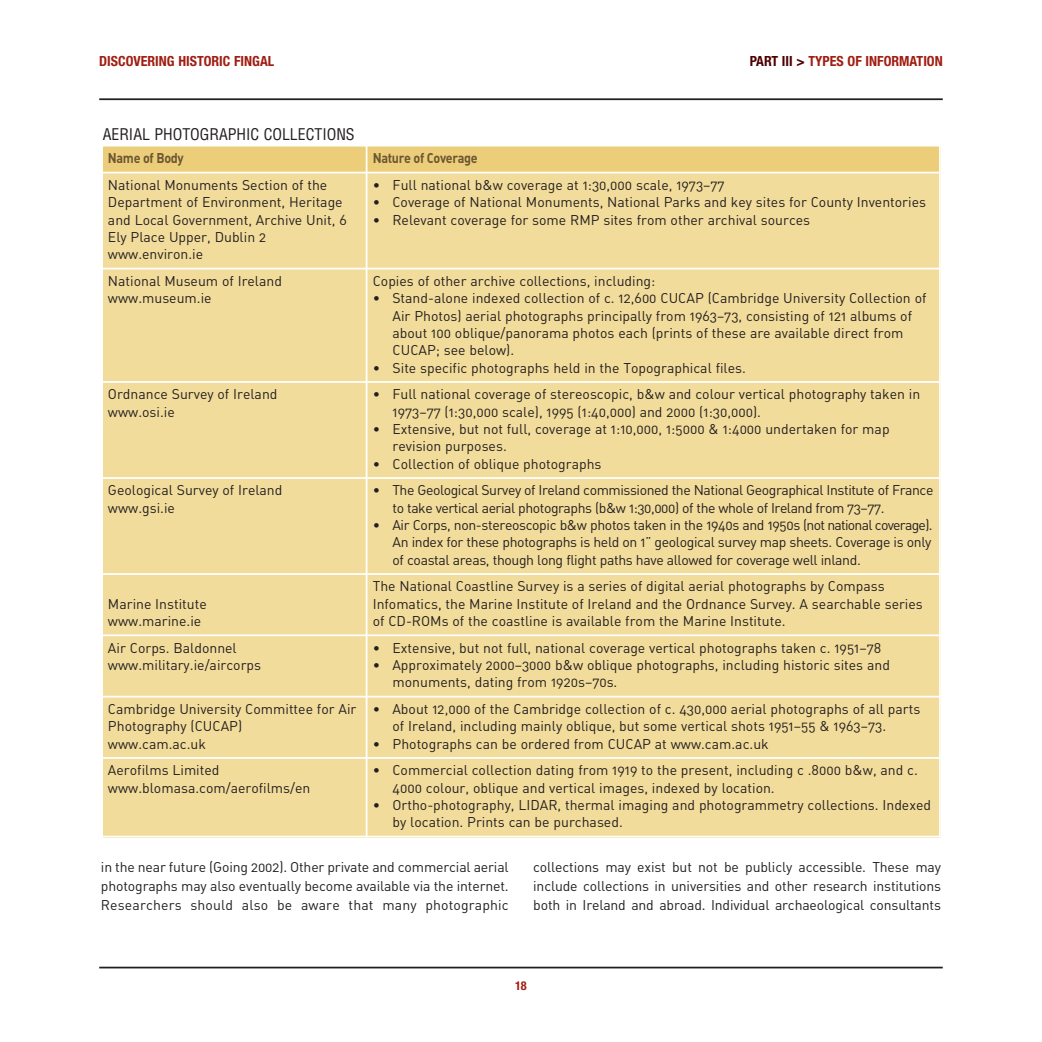
<style>
.page{position:relative;width:1042px;height:1042px;background:#fff}
.page>*{position:absolute;margin:0;border:0;box-sizing:border-box;transform-origin:0 0}
.t1{font:condensed 15.75px "Helvetica";color:#231f20}
.t2{font:14px/17.3px "Fingal Sans";color:#231f20}
.t3{font:14px/17.3px "Fingal Sans";letter-spacing:-.03em;color:#231f20}
.t4{font:700 condensed 14px "Helvetica Neue";color:#a01e12}
.t5{font:700 14px "Fingal Sans";letter-spacing:-.025em;color:#6b5633;scale:.9 1}
.t6{font:700 condensed 12.25px "Helvetica Neue";color:#a01e12}
.s1{color:#4e0000}
</style>
<div class="page">
<hr style="left:99px;top:98px;width:844px;height:2px;background:#231f20">
<hr style="left:99px;top:966px;width:844px;height:2px;background:#231f20">
<div style="left:103px;top:145px;width:264px;height:28px;background:#ecce7a"></div>
<div style="left:367px;top:145px;width:574px;height:28px;background:#ecce7a"></div>
<div style="left:103px;top:173px;width:264px;height:96px;background:#f2dc9b"></div>
<div style="left:367px;top:173px;width:574px;height:96px;background:#f2dc9b"></div>
<div style="left:103px;top:269px;width:264px;height:113px;background:#f2dc9b"></div>
<div style="left:367px;top:269px;width:574px;height:113px;background:#f2dc9b"></div>
<div style="left:103px;top:382px;width:264px;height:96px;background:#f2dc9b"></div>
<div style="left:367px;top:382px;width:574px;height:96px;background:#f2dc9b"></div>
<div style="left:103px;top:478px;width:264px;height:96px;background:#f2dc9b"></div>
<div style="left:367px;top:478px;width:574px;height:96px;background:#f2dc9b"></div>
<div style="left:103px;top:574px;width:264px;height:61px;background:#f2dc9b"></div>
<div style="left:367px;top:574px;width:574px;height:61px;background:#f2dc9b"></div>
<div style="left:103px;top:635px;width:264px;height:61px;background:#f2dc9b"></div>
<div style="left:367px;top:635px;width:574px;height:61px;background:#f2dc9b"></div>
<div style="left:103px;top:696px;width:264px;height:62px;background:#f2dc9b"></div>
<div style="left:367px;top:696px;width:574px;height:62px;background:#f2dc9b"></div>
<div style="left:103px;top:758px;width:264px;height:79px;background:#f2dc9b"></div>
<div style="left:367px;top:758px;width:574px;height:79px;background:#f2dc9b"></div>
<hr style="left:366px;top:145px;width:1px;height:692px;background:#fff">
<hr style="left:939px;top:145px;width:2px;height:692px;background:#fff">
<hr style="left:101px;top:145px;width:840px;height:1px;background:#fff">
<hr style="left:101px;top:172px;width:840px;height:1px;background:#fff">
<hr style="left:101px;top:268px;width:840px;height:1px;background:#fff">
<hr style="left:101px;top:381px;width:840px;height:2px;background:#fff">
<hr style="left:101px;top:477px;width:840px;height:2px;background:#fff">
<hr style="left:101px;top:573px;width:840px;height:2px;background:#fff">
<hr style="left:101px;top:634px;width:840px;height:2px;background:#fff">
<hr style="left:101px;top:696px;width:840px;height:1px;background:#fff">
<hr style="left:101px;top:757px;width:840px;height:2px;background:#fff">
<hr style="left:101px;top:835px;width:840px;height:2px;background:#fff">
<p class="t4" style="left:99px;top:56px;width:177px">DISCOVERING HISTORIC FINGAL</p>
<p class="t4" style="left:750px;top:56px;width:195px"><span class="s1">PART III &gt;</span> TYPES OF INFORMATION</p>
<p class="t1" style="left:103px;top:125px;width:253px">AERIAL PHOTOGRAPHIC COLLECTIONS</p>
<p class="t5" style="left:108px;top:150px;width:86px">Name of Body</p>
<p class="t5" style="left:373px;top:150px;width:118px">Nature of Coverage</p>
<p class="t2" style="left:108px;top:176px;width:240px">National Monuments Section of the<br>Department of Environment, Heritage and Local Government, Archive Unit, 6<br>Ely Place Upper, Dublin 2 www.environ.ie</p>
<p class="t2" style="left:373px;top:176px;width:353px">• Full national b&amp;w coverage at 1:30,000 scale, 1973–77</p>
<p class="t2" style="left:373px;top:194px;width:555px">• Coverage of National Monuments, National Parks and key sites for County Inventories</p>
<p class="t2" style="left:373px;top:211px;width:439px">• Relevant coverage for some RMP sites from other archival sources</p>
<p class="t2" style="left:108px;top:272px;width:175px">National Museum of Ireland www.museum.ie</p>
<p class="t2" style="left:373px;top:272px;width:284px">Copies of other archive collections, including:</p>
<p class="t2" style="left:392px;top:290px;width:535px;text-indent:-20px">• Stand-alone indexed collection of c. 12,600 CUCAP (Cambridge University Collection of Air Photos) aerial photographs principally from 1963–73, consisting of 121 albums of about 100 oblique/panorama photos each (prints of these are available direct from CUCAP; see below).</p>
<p class="t2" style="left:373px;top:359px;width:375px">• Site specific photographs held in the Topographical files.</p>
<p class="t2" style="left:108px;top:386px;width:171px">Ordnance Survey of Ireland www.osi.ie</p>
<p class="t2" style="left:392px;top:386px;width:529px;text-indent:-20px">• Full national coverage of stereoscopic, b&amp;w and colour vertical photography taken in<br>1973–77 (1:30,000 scale), 1995 (1:40,000) and 2000 (1:30,000).</p>
<p class="t2" style="left:392px;top:420px;width:498px;text-indent:-20px">• Extensive, but not full, coverage at 1:10,000, 1:5000 &amp; 1:4000 undertaken for map revision purposes.</p>
<p class="t2" style="left:373px;top:455px;width:230px">• Collection of oblique photographs</p>
<p class="t2" style="left:108px;top:482px;width:176px">Geological Survey of Ireland www.gsi.ie</p>
<p class="t3" style="left:392px;top:482px;width:542px;text-indent:-20px">• The Geological Survey of Ireland commissioned the National Geographical Institute of France to take vertical aerial photographs (b&amp;w 1:30,000) of the whole of Ireland from 73–77.</p>
<p class="t2" style="left:392px;top:516px;width:541px;text-align:justify;text-indent:-20px">• Air Corps, non-stereoscopic b&amp;w photos taken in the 1940s and 1950s (not national coverage).<br>An index for these photographs is held on 1” geological survey map sheets. Coverage is only of coastal areas, though long flight paths have allowed for coverage well inland.</p>
<p class="t2" style="left:108px;top:595px;width:100px">Marine Institute www.marine.ie</p>
<p class="t2" style="left:373px;top:578px;width:552px">The National Coastline Survey is a series of digital aerial photographs by Compass<br>Infomatics, the Marine Institute of Ireland and the Ordnance Survey. A searchable series of CD-ROMs of the coastline is available from the Marine Institute.</p>
<p class="t2" style="left:108px;top:639px;width:155px">Air Corps. Baldonnel www.military.ie/aircorps</p>
<p class="t2" style="left:373px;top:639px;width:510px">• Extensive, but not full, national coverage vertical photographs taken c. 1951–78</p>
<p class="t2" style="left:392px;top:656px;width:499px;text-indent:-20px">• Approximately 2000–3000 b&amp;w oblique photographs, including historic sites and monuments, dating from 1920s–70s.</p>
<p class="t2" style="left:108px;top:700px;width:250px">Cambridge University Committee for Air<br>Photography (CUCAP)<br>www.cam.ac.uk</p>
<p class="t2" style="left:392px;top:700px;width:529px;text-indent:-20px">• About 12,000 of the Cambridge collection of c. 430,000 aerial photographs of all parts of Ireland, including mainly oblique, but some vertical shots 1951–55 &amp; 1963–73.</p>
<p class="t2" style="left:373px;top:735px;width:397px">• Photographs can be ordered from CUCAP at www.cam.ac.uk</p>
<p class="t2" style="left:108px;top:762px;width:204px">Aerofilms Limited www.blomasa.com/aerofilms/en</p>
<p class="t2" style="left:392px;top:762px;width:527px;text-indent:-20px">• Commercial collection dating from 1919 to the present, including c .8000 b&amp;w, and c.<br>4000 colour, oblique and vertical images, indexed by location.</p>
<p class="t2" style="left:392px;top:796px;width:540px;text-indent:-20px">• Ortho-photography, LIDAR, thermal imaging and photogrammetry collections. Indexed by location. Prints can be purchased.</p>
<p class="t2" style="left:101px;top:857px;width:409px;line-height:19.2px;text-align:justify">in the near future (Going 2002). Other private and commercial aerial photographs may also eventually become available via the internet.<br>Researchers should also be aware that many photographic</p>
<p class="t2" style="left:533px;top:857px;width:409px;line-height:19.2px;text-align:justify">collections may exist but not be publicly accessible. These may include collections in universities and other research institutions both in Ireland and abroad. Individual archaeological consultants</p>
<p class="t6" style="left:515px;top:981px;width:13px">18</p>
</div>
